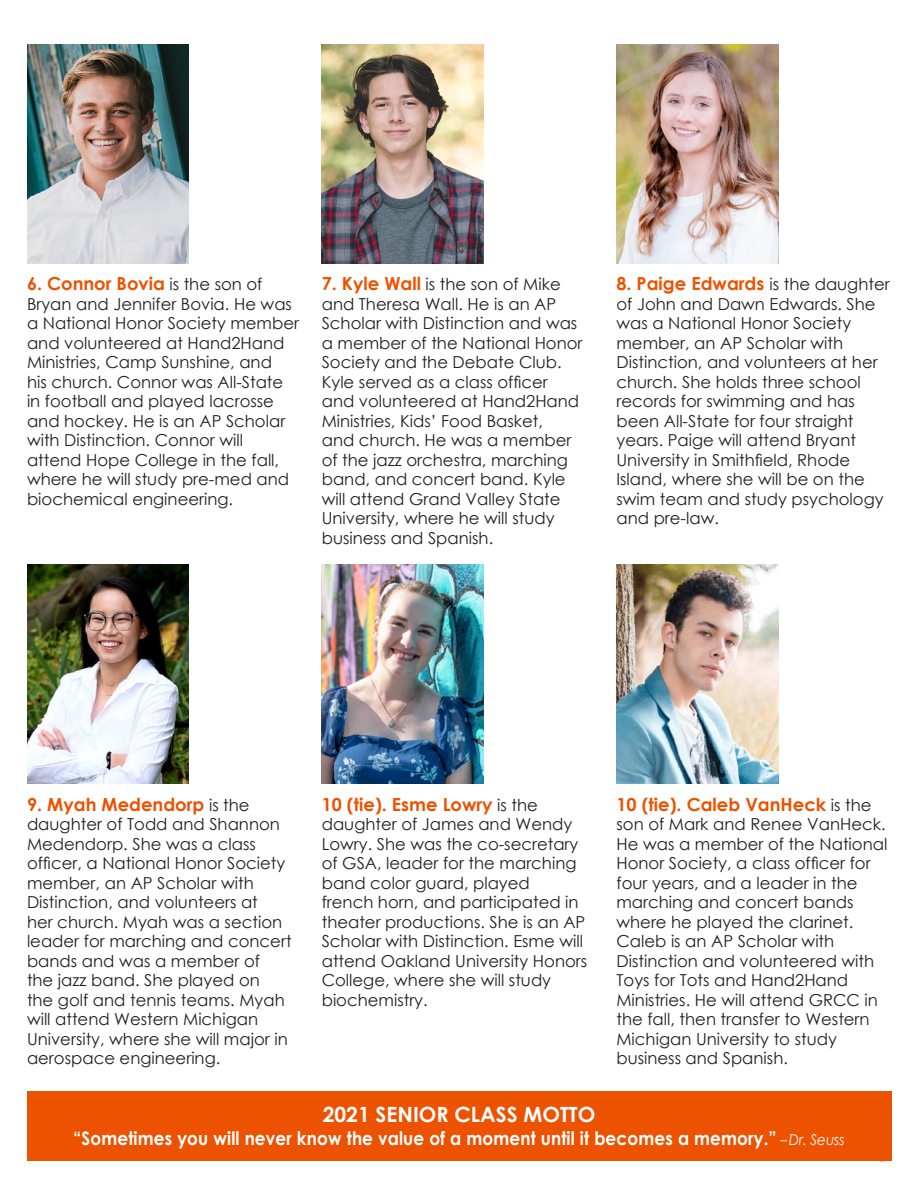
<style>
.page{position:relative;width:918px;height:1188px;background:#fff}
.page>*{position:absolute;margin:0;border:0;box-sizing:border-box;transform-origin:0 0}
.t1{font:700 21px "Century Gothic";color:#fff}
.t2{font:700 18.75px "Century Gothic";letter-spacing:.01em;color:#fff;scale:.9 1}
.t3{font:700 18px "Century Gothic";color:#ed5200}
.t4{font:16.5px/19.5px "Century Gothic";color:#231f20}
.s1{font-weight:400;font-size:16.5px;color:#231f20}
.s2{font-weight:700;font-size:18px;color:#ed5200}
.s3{font-weight:400;font-style:italic;font-size:15px}
</style>
<div class="page">
<div style="left:27px;top:1091px;width:864px;height:70px;background:#ed5200"></div>
<img style="left:27px;top:44px;width:162px;height:219px">
<img style="left:27px;top:564px;width:162px;height:220px">
<img style="left:322px;top:44px;width:162px;height:219px">
<img style="left:322px;top:564px;width:162px;height:220px">
<img style="left:616px;top:44px;width:162px;height:219px">
<img style="left:616px;top:564px;width:162px;height:220px">
<p class="t3" style="left:27px;top:270px;width:237px">6. Connor Bovia <span class="s1">is the son of</span></p>
<p class="t4" style="left:27px;top:294px;width:274px">Bryan and Jennifer Bovia. He was a National Honor Society member and volunteered at Hand2Hand<br>Ministries, Camp Sunshine, and<br>his church. Connor was All-State in football and played lacrosse and hockey. He is an AP Scholar with Distinction. Connor will attend Hope College in the fall, where he will study pre-med and biochemical engineering.</p>
<p class="t4" style="left:322px;top:274px;width:262px"><span class="s2">7. Kyle Wall</span> is the son of Mike and Theresa Wall. He is an AP<br>Scholar with Distinction and was a member of the National Honor<br>Society and the Debate Club.<br>Kyle served as a class officer and volunteered at Hand2Hand<br>Ministries, Kids’ Food Basket,<br>and church. He was a member of the jazz orchestra, marching band, and concert band. Kyle will attend Grand Valley State<br>University, where he will study business and Spanish.</p>
<p class="t3" style="left:616px;top:270px;width:275px">8. Paige Edwards <span class="s1">is the daughter</span></p>
<p class="t4" style="left:616px;top:294px;width:269px">of John and Dawn Edwards. She was a National Honor Society member, an AP Scholar with<br>Distinction, and volunteers at her church. She holds three school records for swimming and has been All-State for four straight years. Paige will attend Bryant<br>University in Smithfield, Rhode<br>Island, where she will be on the swim team and study psychology and pre-law.</p>
<p class="t3" style="left:27px;top:790px;width:224px">9. Myah Medendorp <span class="s1">is the</span></p>
<p class="t4" style="left:27px;top:814px;width:266px">daughter of Todd and Shannon<br>Medendorp. She was a class officer, a National Honor Society member, an AP Scholar with<br>Distinction, and volunteers at<br>her church. Myah was a section leader for marching and concert bands and was a member of<br>the jazz band. She played on<br>the golf and tennis teams. Myah will attend Western Michigan<br>University, where she will major in aerospace engineering.</p>
<p class="t3" style="left:322px;top:790px;width:218px">10 (tie). Esme Lowry <span class="s1">is the</span></p>
<p class="t4" style="left:322px;top:814px;width:267px">daughter of James and Wendy<br>Lowry. She was the co-secretary of GSA, leader for the marching band color guard, played<br>french horn, and participated in theater productions. She is an AP<br>Scholar with Distinction. Esme will attend Oakland University Honors<br>College, where she will study biochemistry.</p>
<p class="t3" style="left:616px;top:790px;width:257px">10 (tie). Caleb VanHeck <span class="s1">is the</span></p>
<p class="t4" style="left:616px;top:814px;width:272px">son of Mark and Renee VanHeck.<br>He was a member of the National<br>Honor Society, a class officer for four years, and a leader in the marching and concert bands where he played the clarinet.<br>Caleb is an AP Scholar with<br>Distinction and volunteered with<br>Toys for Tots and Hand2Hand<br>Ministries. He will attend GRCC in the fall, then transfer to Western<br>Michigan University to study business and Spanish.</p>
<p class="t1" style="left:323px;top:1099px;width:274px">2021 SENIOR CLASS MOTTO</p>
<p class="t2" style="left:73px;top:1124px;width:859px">“Sometimes you will never know the value of a moment until it becomes a memory.” <span class="s3">–Dr. Seuss</span></p>
</div>
